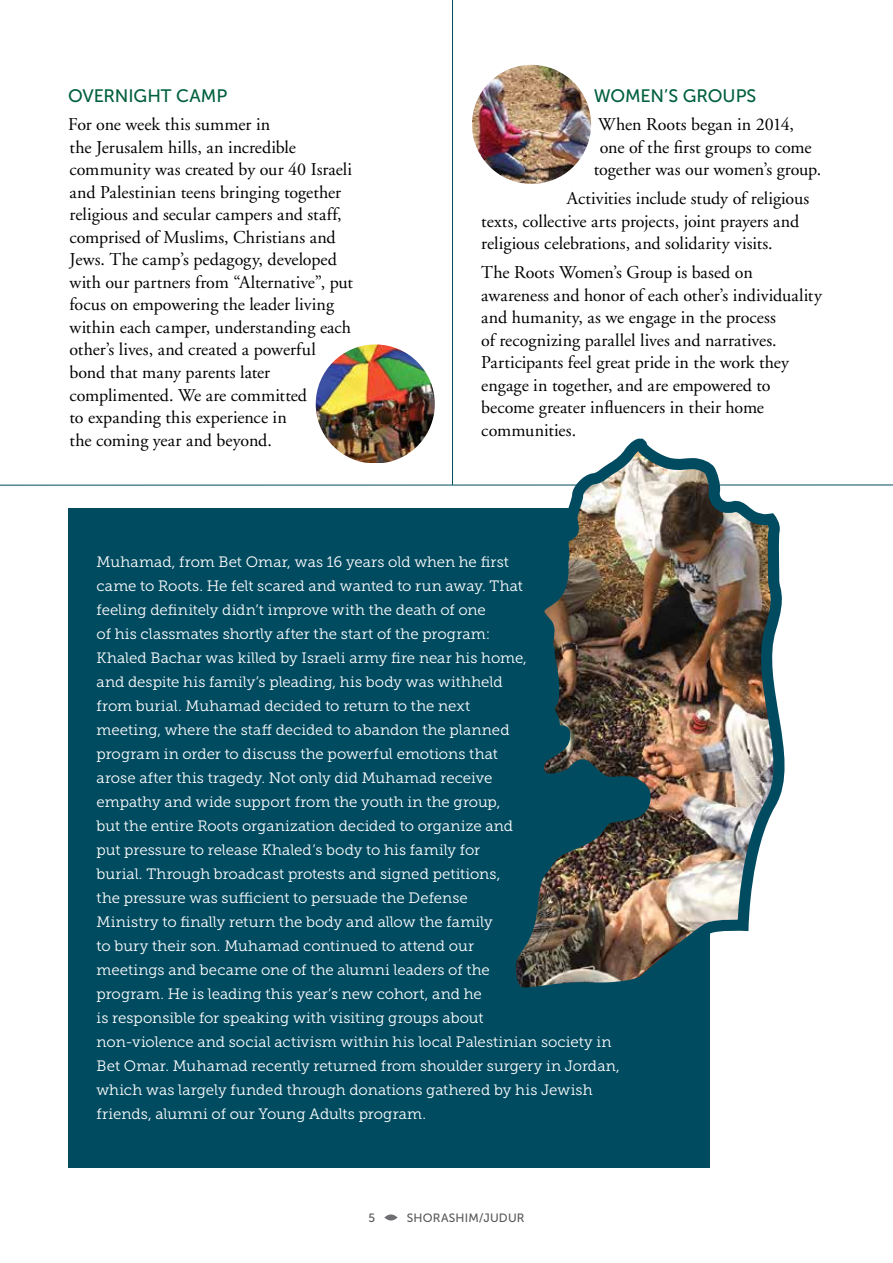
<style>
.page{position:relative;width:893px;height:1263px;background:#fff}
.page>*{position:absolute;margin:0;border:0;box-sizing:border-box;transform-origin:0 0}
.t1{font:18px/22.5px "Adobe Garamond";color:#000}
.t2{font:18px "Museo Sans 500";letter-spacing:-.005em;color:#00603d}
.t3{font:15px/24px "Museo Slab 300";color:#fff}
.t4{font:12px "Museo Sans 500";letter-spacing:.015em;color:#58595b}
</style>
<div class="page">
<svg style="left:384px;top:1214px;width:14px;height:6px"></svg>
<hr style="left:0;top:485px;width:893px;height:1px;background:#004b60">
<div style="left:68px;top:508px;width:641px;height:659px;background:#014b60"></div>
<hr style="left:452px;top:0;width:1px;height:485px;background:#004b60">
<img style="left:501px;top:438px;width:303px;height:565px">
<img style="left:472px;top:65px;width:119px;height:119px">
<img style="left:316px;top:344px;width:119px;height:119px">
<p class="t2" style="left:68px;top:86px;width:161px">OVERNIGHT CAMP</p>
<p class="t1" style="left:68px;top:114px;width:287px">For one week this summer in<br>the Jerusalem hills, an incredible community was created by our 40 Israeli and Palestinian teens bringing together religious and secular campers and staff, comprised of Muslims, Christians and Jews. The camp’s pedagogy, developed with our partners from “Alternative”, put focus on empowering the leader living within each camper, understanding each other’s lives, and created a powerful bond that many parents later complimented. We are committed<br>to expanding this experience in<br>the coming year and beyond.</p>
<p class="t2" style="left:594px;top:86px;width:164px">WOMEN’S GROUPS</p>
<p class="t1" style="left:598px;top:114px;width:197px">When Roots began in 2014,</p>
<p class="t1" style="left:600px;top:136px;width:213px">one of the first groups to come</p>
<p class="t1" style="left:594px;top:159px;width:229px">together was our women’s group.</p>
<p class="t1" style="left:481px;top:188px;width:330px;text-indent:86px">Activities include study of religious texts, collective arts projects, joint prayers and religious celebrations, and solidarity visits.</p>
<p class="t1" style="left:481px;top:262px;width:342px">The Roots Women’s Group is based on awareness and honor of each other’s individuality and humanity, as we engage in the process<br>of recognizing parallel lives and narratives.<br>Participants feel great pride in the work they engage in together, and are empowered to become greater influencers in their home communities.</p>
<p class="t3" style="left:97px;top:550px;width:525px">Muhamad, from Bet Omar, was 16 years old when he first<br>came to Roots. He felt scared and wanted to run away. That<br>feeling definitely didn’t improve with the death of one<br>of his classmates shortly after the start of the program:<br>Khaled Bachar was killed by Israeli army fire near his home,<br>and despite his family’s pleading, his body was withheld<br>from burial. Muhamad decided to return to the next<br>meeting, where the staff decided to abandon the planned<br>program in order to discuss the powerful emotions that<br>arose after this tragedy. Not only did Muhamad receive<br>empathy and wide support from the youth in the group,<br>but the entire Roots organization decided to organize and<br>put pressure to release Khaled’s body to his family for<br>burial. Through broadcast protests and signed petitions,<br>the pressure was sufficient to persuade the Defense<br>Ministry to finally return the body and allow the family<br>to bury their son. Muhamad continued to attend our<br>meetings and became one of the alumni leaders of the<br>program. He is leading this year’s new cohort, and he<br>is responsible for speaking with visiting groups about<br>non-violence and social activism within his local Palestinian society in Bet Omar. Muhamad recently returned from shoulder surgery in Jordan, which was largely funded through donations gathered by his Jewish friends, alumni of our Young Adults program.</p>
<p class="t4" style="left:368px;top:1211px;width:8px">5</p>
<p class="t4" style="left:407px;top:1211px;width:119px">SHORASHIM/JUDUR</p>
</div>
